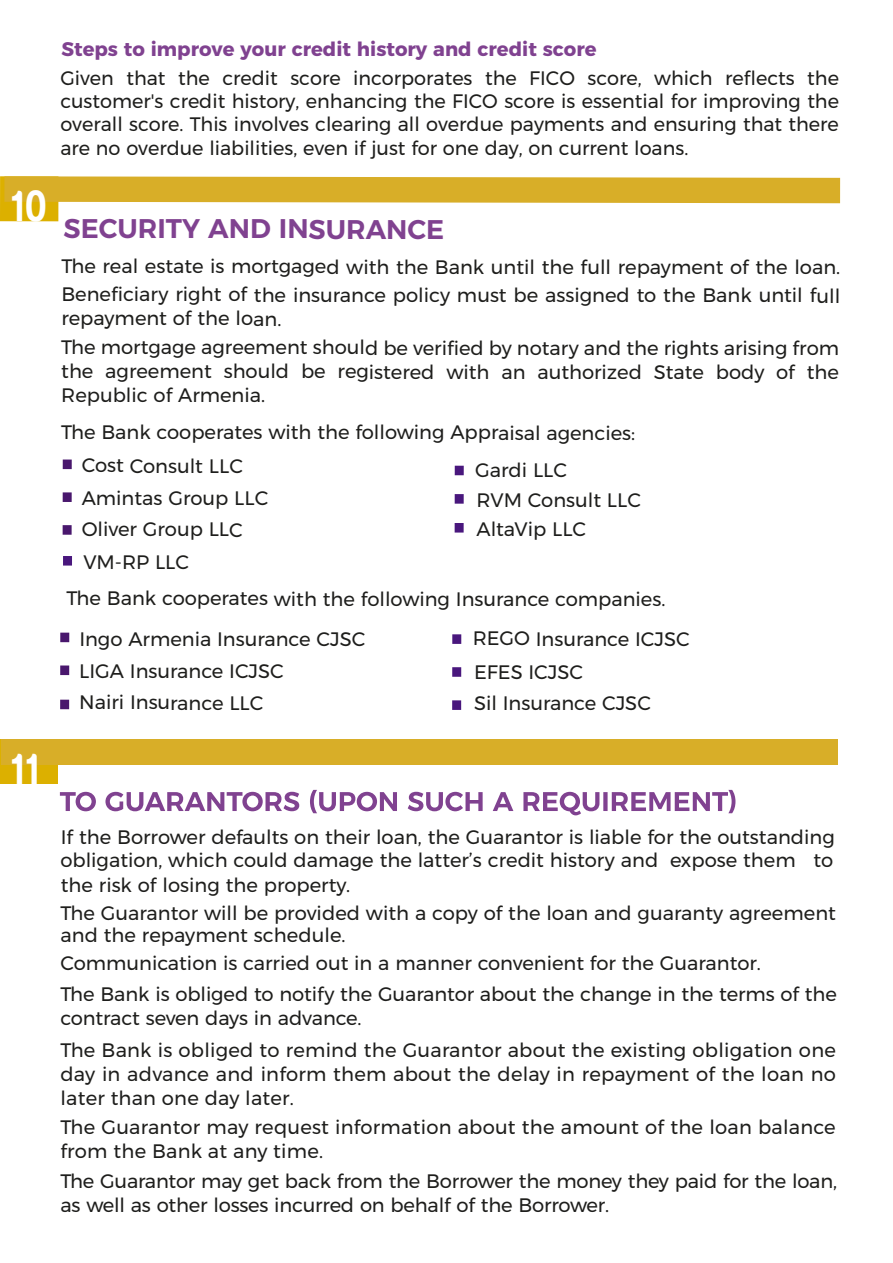
<style>
.page{position:relative;width:893px;height:1263px;background:#fff}
.page>*{position:absolute;margin:0;border:0;box-sizing:border-box;transform-origin:0 0}
.t1{font:45px "Harabara";color:#fff;scale:.85 1}
.t2{font:600 27px "Montserratarm";letter-spacing:-.005em;color:#804290}
.t3{font:19.5px/24px "Montserratarm";letter-spacing:-.005em;color:#1e1e1c}
.t4{font:700 19.5px "Montserratarm";color:#804290}
</style>
<div class="page">
<svg style="left:60px;top:790px;width:675px;height:25px"></svg>
<div style="left:0;top:739px;width:57px;height:45px;background:#dcb000"></div>
<div style="left:1px;top:739px;width:837px;height:26px;background:#d8ae28"></div>
<div style="left:63px;top:556px;width:9px;height:10px;background:#49177d"></div>
<div style="left:455px;top:494px;width:9px;height:10px;background:#49177d"></div>
<div style="left:455px;top:523px;width:9px;height:10px;background:#49177d"></div>
<div style="left:455px;top:466px;width:9px;height:9px;background:#49177d"></div>
<div style="left:63px;top:459px;width:9px;height:10px;background:#49176d"></div>
<div style="left:63px;top:492px;width:9px;height:10px;background:#49176d"></div>
<div style="left:63px;top:525px;width:9px;height:10px;background:#49176d"></div>
<div style="left:452px;top:667px;width:9px;height:10px;background:#49177d"></div>
<div style="left:452px;top:700px;width:9px;height:10px;background:#49177d"></div>
<div style="left:452px;top:634px;width:9px;height:10px;background:#49177d"></div>
<div style="left:60px;top:633px;width:9px;height:9px;background:#49176d"></div>
<div style="left:60px;top:665px;width:9px;height:10px;background:#49176d"></div>
<div style="left:60px;top:700px;width:9px;height:9px;background:#49176d"></div>
<div style="left:0;top:176px;width:58px;height:45px;background:#dcb000"></div>
<svg style="left:4px;top:176px;width:836px;height:27px;background:#dab233"></svg>
<h1 class="t1" style="left:12px;top:183px;width:42px">10</h1>
<p class="t4" style="left:62px;top:33px;width:537px">Steps to improve your credit history and credit score</p>
<p class="t3" style="left:60px;top:66px;width:780px;line-height:23.4px;text-align:justify">Given that the credit score incorporates the FICO score, which reflects the customer's credit history, enhancing the FICO score is essential for improving the overall score. This involves clearing all overdue payments and ensuring that there are no overdue liabilities, even if just for one day, on current loans.</p>
<h2 class="t2" style="left:64px;top:207px;width:382px">SECURITY AND INSURANCE</h2>
<p class="t3" style="left:61px;top:253px;width:780px;line-height:28px">The real estate is mortgaged with the Bank until the full repayment of the loan.<br>Beneficiary right of the insurance policy must be assigned to the Bank until full</p>
<p class="t3" style="left:61px;top:304px;width:779px;line-height:29.2px">repayment of the loan.<br>The mortgage agreement should be verified by notary and the rights arising from</p>
<p class="t3" style="left:61px;top:360px;width:779px;line-height:23.5px">the agreement should be registered with an authorized State body of the<br>Republic of Armenia.</p>
<p class="t3" style="left:61px;top:420px;width:576px">The Bank cooperates with the following Appraisal agencies:</p>
<p class="t3" style="left:82px;top:453px;width:163px">Cost Consult LLC</p>
<p class="t3" style="left:475px;top:458px;width:93px">Gardi LLC</p>
<p class="t3" style="left:82px;top:482px;width:188px;line-height:31.3px">Amintas Group LLC<br>Oliver Group LLC</p>
<p class="t3" style="left:476px;top:486px;width:166px;line-height:28.8px">RVM Consult LLC<br>AltaVip LLC</p>
<p class="t3" style="left:83px;top:550px;width:107px">VM-RP LLC</p>
<p class="t3" style="left:67px;top:586px;width:600px">The Bank cooperates with the following Insurance companies.</p>
<p class="t3" style="left:79px;top:627px;width:287px">Ingo Armenia Insurance CJSC</p>
<p class="t3" style="left:473px;top:626px;width:219px">REGO Insurance ICJSC</p>
<p class="t3" style="left:79px;top:655px;width:206px;line-height:31.3px">LIGA Insurance ICJSC<br>Nairi Insurance LLC</p>
<p class="t3" style="left:474px;top:656px;width:178px;line-height:31.3px">EFES ICJSC<br>Sil Insurance CJSC</p>
<h1 class="t1" style="left:12px;top:746px;width:31px">11</h1>
<p class="t3" style="left:60px;top:825px;width:776px;text-align:justify">If the Borrower defaults on their loan, the Guarantor is liable for the outstanding obligation, which could damage the latter’s credit history and expose them to the risk of losing the property.</p>
<p class="t3" style="left:60px;top:902px;width:777px;line-height:21.9px">The Guarantor will be provided with a copy of the loan and guaranty agreement and the repayment schedule.</p>
<p class="t3" style="left:60px;top:947px;width:778px;line-height:31.3px">Communication is carried out in a manner convenient for the Guarantor.<br>The Bank is obliged to notify the Guarantor about the change in the terms of the</p>
<p class="t3" style="left:60px;top:1002px;width:777px;line-height:31.5px">contract seven days in advance.<br>The Bank is obliged to remind the Guarantor about the existing obligation one</p>
<p class="t3" style="left:60px;top:1062px;width:777px">day in advance and inform them about the delay in repayment of the loan no later than one day later.</p>
<p class="t3" style="left:60px;top:1115px;width:777px">The Guarantor may request information about the amount of the loan balance from the Bank at any time.</p>
<p class="t3" style="left:60px;top:1169px;width:778px">The Guarantor may get back from the Borrower the money they paid for the loan, as well as other losses incurred on behalf of the Borrower.</p>
</div>
